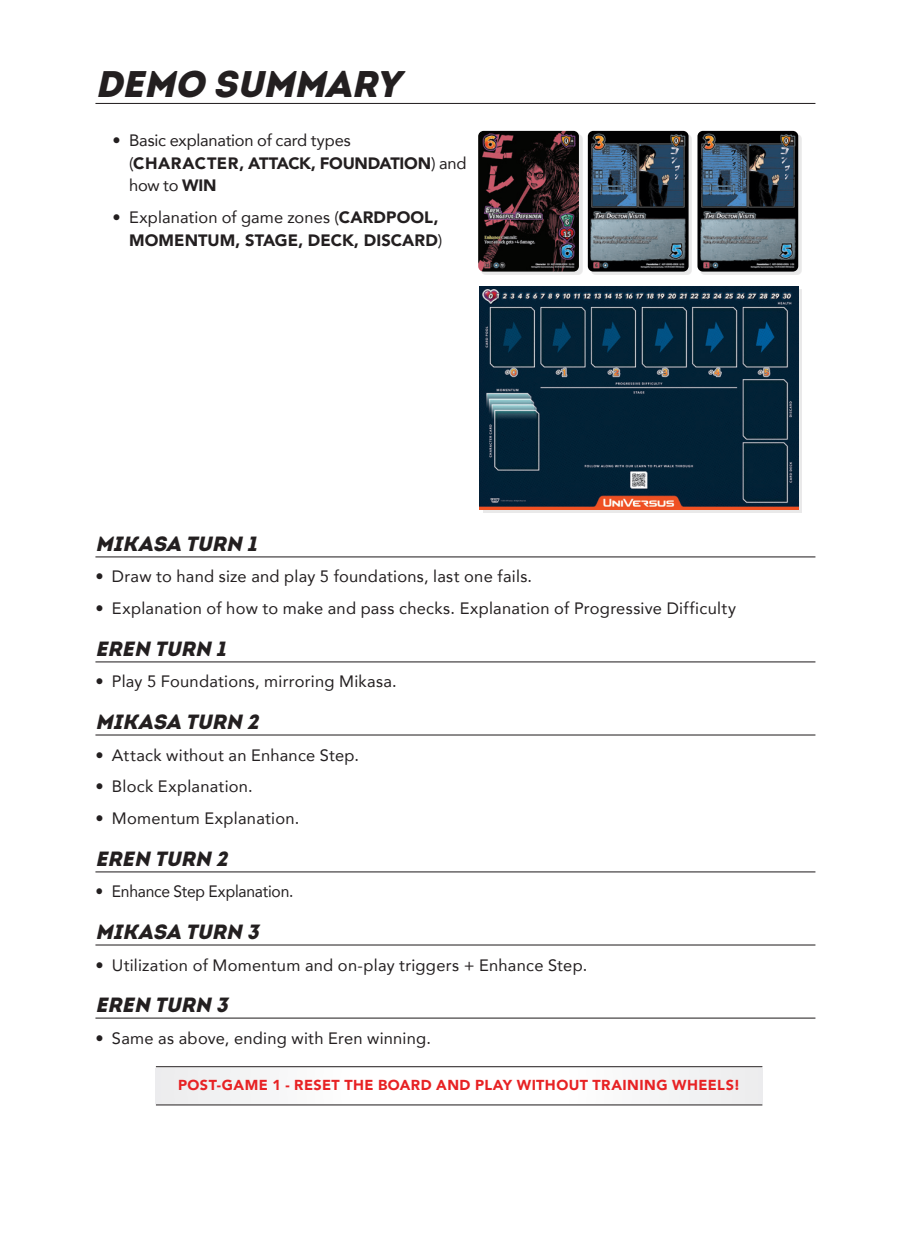
<style>
.page{position:relative;width:900px;height:1260px;background:#fff}
.page>*{position:absolute;margin:0;border:0;box-sizing:border-box;transform-origin:0 0}
.Contents_Header{font:italic 37px "Intro Black Caps";color:#231f20}
.Sub_header{font:italic 20.5px "Intro Black Caps";color:#231f20}
.t1{font:16.5px "Avenir";letter-spacing:.015em;color:#231f20}
.t2{font:16.5px/22.8px "Avenir";letter-spacing:-.015em;color:#231f20}
.t3{font:900 16.5px/22.8px "Avenir";letter-spacing:.005em;color:#231f20;text-align:right}
.t4{font:16.5px "Avenir";letter-spacing:-.015em;color:#231f20;scale:.95 1}
.Action_Callout{font:900 14.5px "Avenir";letter-spacing:.03em;color:#e72224}
.s1{font-weight:900}
.s2{font-weight:400}
</style>
<div class="page">
<hr style="left:95px;top:103px;width:720px;height:1px;background:#231f20">
<hr style="left:95px;top:556px;width:720px;height:1px;background:#231f20">
<hr style="left:95px;top:661px;width:720px;height:1px;background:#231f20">
<hr style="left:95px;top:734px;width:720px;height:2px;background:#231f20">
<hr style="left:95px;top:871px;width:720px;height:1px;background:#231f20">
<hr style="left:95px;top:944px;width:720px;height:2px;background:#231f20">
<hr style="left:95px;top:1018px;width:720px;height:1px;background:#231f20">
<div style="left:156px;top:1069px;width:606px;height:34px;background:#fafafa"></div>
<hr style="left:156px;top:1104px;width:606px;height:1px;background:#231f20">
<hr style="left:156px;top:1066px;width:606px;height:1px;background:#231f20">
<div style="left:483px;top:289px;width:318px;height:224px;background:#231f20;opacity:.1"></div>
<img style="left:479px;top:286px;width:319px;height:224px">
<div style="left:481px;top:134px;width:101px;height:141px;background:#e9e9e9"></div>
<img style="left:478px;top:131px;width:101px;height:141px">
<div style="left:591px;top:134px;width:101px;height:141px;background:#e9e9e9"></div>
<img style="left:588px;top:131px;width:101px;height:141px">
<div style="left:701px;top:134px;width:101px;height:141px;background:#231f20;opacity:.1"></div>
<img style="left:697px;top:131px;width:101px;height:141px">
<p class="Contents_Header" style="left:95px;top:60px;width:316px">DEMO SUMMARY</p>
<p class="t2" style="left:129px;top:129px;width:339px;text-indent:-16px">• Basic explanation of card types (<span class="s1">CHARACTER, ATTACK, FOUNDATION</span>) and how to <span class="s1">WIN</span></p>
<p class="t3" style="left:113px;top:206px;width:331px"><span class="s2">• Explanation of game zones (</span>CARDPOOL,<br>MOMENTUM, STAGE, DECK, DISCARD<span class="s2">)</span></p>
<p class="Sub_header" style="left:95px;top:530px;width:168px">MIKASA TURN 1</p>
<p class="t1" style="left:95px;top:564px;width:438px">• Draw to hand size and play 5 foundations, last one fails.</p>
<p class="t1" style="left:95px;top:595px;width:642px">• Explanation of how to make and pass checks. Explanation of Progressive Difficulty</p>
<p class="Sub_header" style="left:95px;top:635px;width:137px">EREN TURN 1</p>
<p class="t1" style="left:95px;top:669px;width:303px">• Play 5 Foundations, mirroring Mikasa.</p>
<p class="Sub_header" style="left:95px;top:708px;width:170px">MIKASA TURN 2</p>
<p class="t1" style="left:95px;top:742px;width:265px">• Attack without an Enhance Step.</p>
<p class="t1" style="left:95px;top:774px;width:159px">• Block Explanation.</p>
<p class="t1" style="left:95px;top:805px;width:205px">• Momentum Explanation.</p>
<p class="Sub_header" style="left:95px;top:845px;width:139px">EREN TURN 2</p>
<p class="t4" style="left:95px;top:879px;width:210px">• Enhance Step Explanation.</p>
<p class="Sub_header" style="left:95px;top:918px;width:170px">MIKASA TURN 3</p>
<p class="t1" style="left:95px;top:952px;width:493px">• Utilization of Momentum and on-play triggers + Enhance Step.</p>
<p class="Sub_header" style="left:95px;top:991px;width:139px">EREN TURN 3</p>
<p class="t1" style="left:95px;top:1025px;width:337px">• Same as above, ending with Eren winning.</p>
<p class="Action_Callout" style="left:178px;top:1073px;width:564px">POST-GAME 1 - RESET THE BOARD AND PLAY WITHOUT TRAINING WHEELS!</p>
</div>
